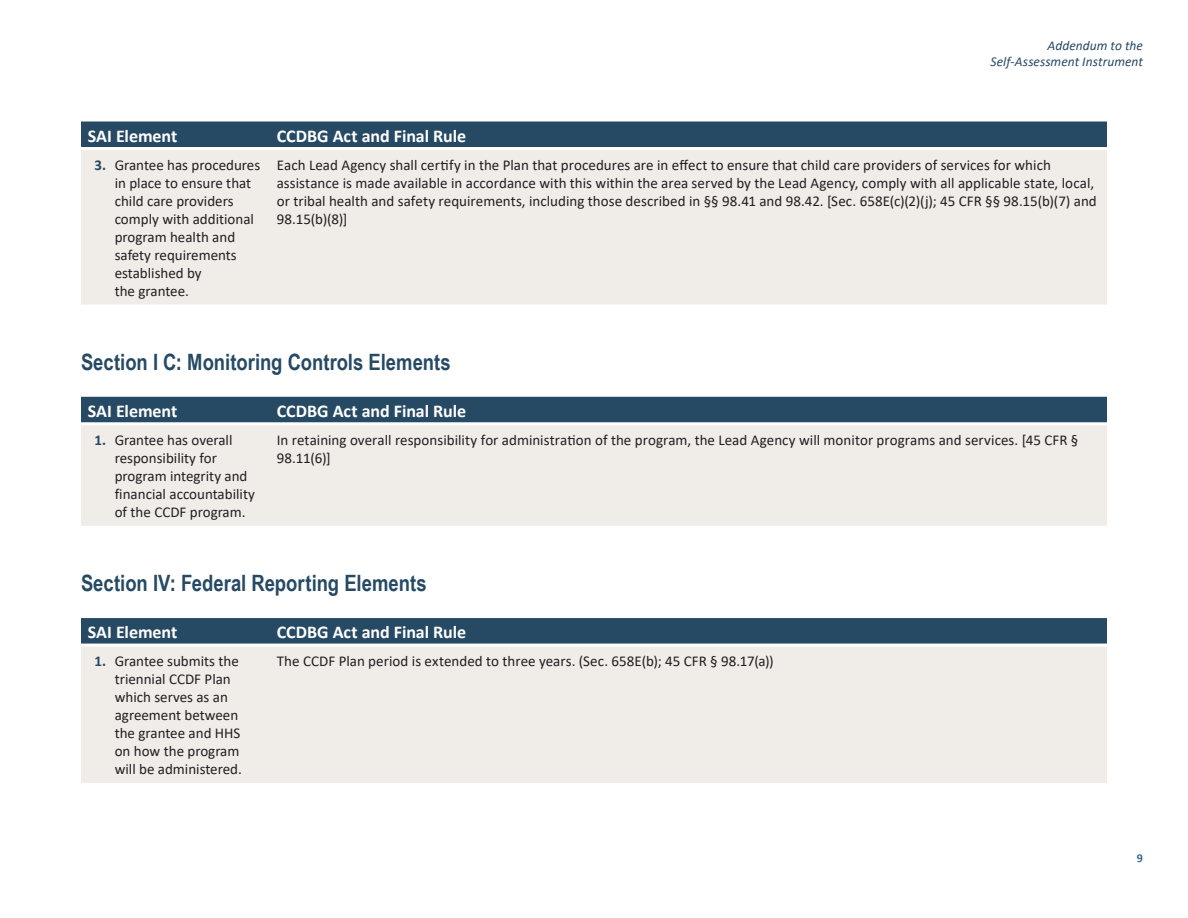
<style>
.page{position:relative;width:1188px;height:918px;background:#fff}
.page>*{position:absolute;margin:0;border:0;box-sizing:border-box;transform-origin:0 0}
.H2-SectionTitle{font:700 22.5px "Arial Narrow";color:#264a64}
.Table__TH__Col_Heade{font:700 18px "Calibri";color:#fff}
.Table__TD__Data_cell{font:15px/18px "Calibri";color:#231f20}
.t1{font:italic 13.5px/16.5px "Calibri";letter-spacing:.005em;color:#264a64;text-align:right}
.t2{font:700 12px "Calibri";color:#336a90}
.s1{font-weight:700;color:#244a65}
</style>
<div class="page">
<div style="left:81px;top:122px;width:1026px;height:25px;background:#264a64"></div>
<div style="left:81px;top:150px;width:1026px;height:155px;background:#f0ece8"></div>
<div style="left:81px;top:397px;width:1026px;height:25px;background:#264a64"></div>
<div style="left:81px;top:425px;width:1026px;height:101px;background:#f0ece8"></div>
<svg style="left:81px;top:618px;width:1026px;height:26px;background:#2a4d66"></svg>
<div style="left:81px;top:647px;width:1026px;height:136px;background:#f0ece8"></div>
<p class="t1" style="left:991px;top:36px;width:154px">Addendum to the<br>Self-Assessment Instrument</p>
<p class="Table__TH__Col_Heade" style="left:88px;top:123px;width:91px">SAI Element</p>
<p class="Table__TH__Col_Heade" style="left:277px;top:123px;width:191px">CCDBG Act and Final Rule</p>
<p class="Table__TD__Data_cell" style="left:115px;top:156px;width:147px;text-indent:-20px"><span class="s1">3.</span> Grantee has procedures in place to ensure that child care providers comply with additional program health and safety requirements established by<br>the grantee.</p>
<p class="Table__TD__Data_cell" style="left:277px;top:156px;width:822px">Each Lead Agency shall certify in the Plan that procedures are in effect to ensure that child care providers of services for which assistance is made available in accordance with this within the area served by the Lead Agency, comply with all applicable state, local, or tribal health and safety requirements, including those described in §§ 98.41 and 98.42. [Sec. 658E(c)(2)(j); 45 CFR §§ 98.15(b)(7) and 98.15(b)(8)]</p>
<h2 class="H2-SectionTitle" style="left:81px;top:345px;width:371px">Section I C: Monitoring Controls Elements</h2>
<p class="Table__TH__Col_Heade" style="left:88px;top:398px;width:91px">SAI Element</p>
<p class="Table__TH__Col_Heade" style="left:277px;top:398px;width:191px">CCDBG Act and Final Rule</p>
<p class="Table__TD__Data_cell" style="left:115px;top:431px;width:142px;text-indent:-20px"><span class="s1">1.</span> Grantee has overall responsibility for program integrity and financial accountability of the CCDF program.</p>
<p class="Table__TD__Data_cell" style="left:277px;top:431px;width:803px">In retaining overall responsibility for administration of the program, the Lead Agency will monitor programs and services. [45 CFR §<br>98.11(6)]</p>
<h2 class="H2-SectionTitle" style="left:81px;top:566px;width:347px">Section IV: Federal Reporting Elements</h2>
<p class="Table__TH__Col_Heade" style="left:88px;top:620px;width:91px">SAI Element</p>
<p class="Table__TH__Col_Heade" style="left:277px;top:620px;width:191px">CCDBG Act and Final Rule</p>
<p class="Table__TD__Data_cell" style="left:115px;top:652px;width:129px;text-indent:-20px"><span class="s1">1.</span> Grantee submits the triennial CCDF Plan which serves as an agreement between the grantee and HHS on how the program will be administered.</p>
<p class="Table__TD__Data_cell" style="left:277px;top:652px;width:499px">The CCDF Plan period is extended to three years. (Sec. 658E(b); 45 CFR § 98.17(a))</p>
<p class="t2" style="left:1137px;top:850px;width:8px">9</p>
</div>
